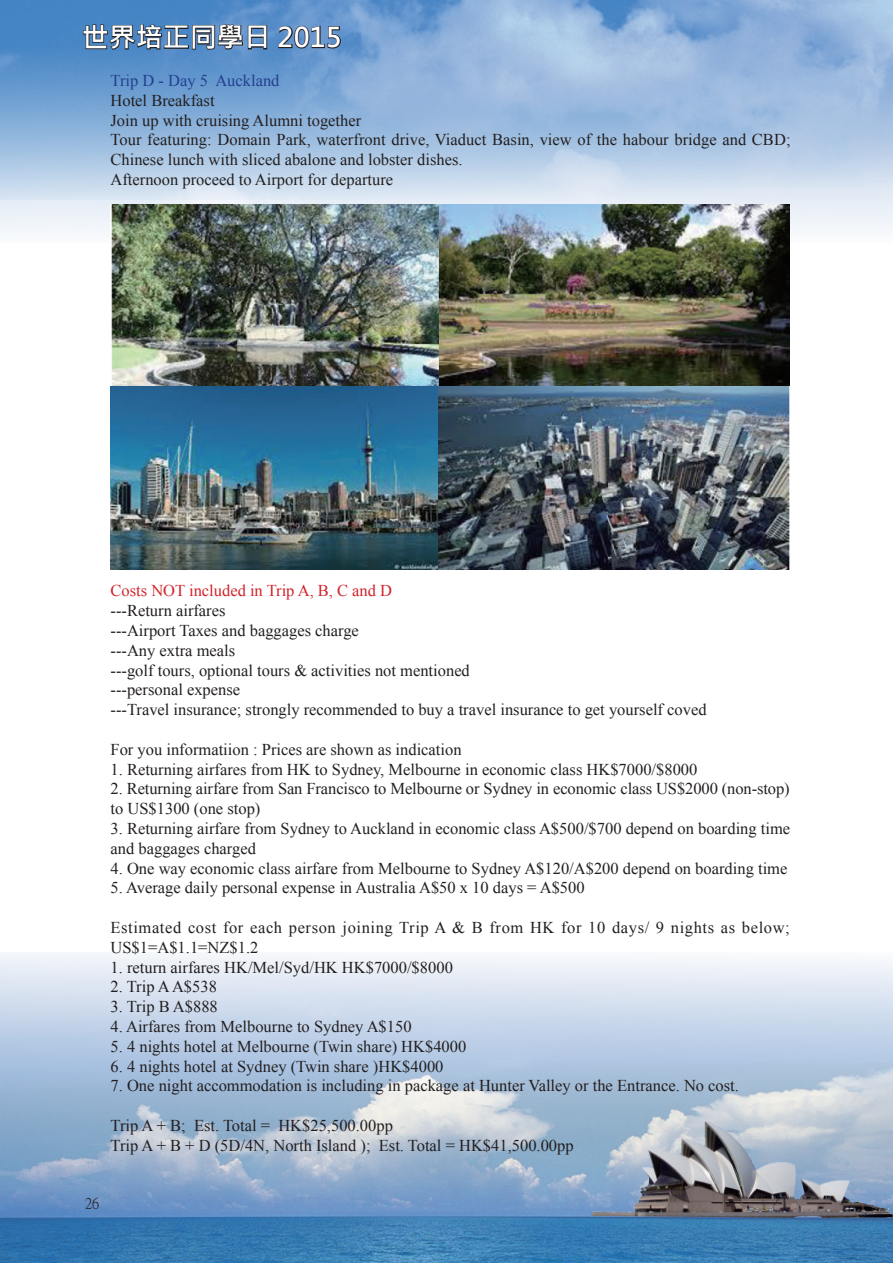
<style>
.page{position:relative;width:893px;height:1263px;background:#fff}
.page>*{position:absolute;margin:0;border:0;box-sizing:border-box;transform-origin:0 0}
.t1{font:700 27px "Microsoft Jheng Hei";color:#fff}
.t2{font:16.5px/19.8px "Times New Roman";color:#231f20}
.t3{font:16.5px/19.8px "Times New Roman";letter-spacing:.035em;color:#231f20}
.t4{font:16.5px "Times New Roman";color:#d1232a}
.t5{font:16.5px "Times New Roman";color:#253f8e}
.t6{font:15px "P Ming Li U";color:#231f20}
</style>
<div class="page">
<img style="left:0;top:952px;width:893px;height:311px">
<img style="left:0;top:0;width:893px;height:232px">
<svg style="left:82px;top:23px;width:186px;height:28px;background:#3c5c7f"></svg>
<svg style="left:277px;top:25px;width:65px;height:24px;background:#4d6d92"></svg>
<img style="left:591px;top:1120px;width:302px;height:98px">
<img style="left:111px;top:204px;width:679px;height:366px">
<h1 class="t1" style="left:82px;top:21px;width:262px">世界培正同學日 2015</h1>
<p class="t5" style="left:111px;top:69px;width:170px">Trip D - Day 5 Auckland</p>
<p class="t2" style="left:111px;top:90px;width:106px">Hotel Breakfast</p>
<p class="t2" style="left:111px;top:110px;width:252px">Join up with cruising Alumni together</p>
<p class="t2" style="left:111px;top:129px;width:681px">Tour featuring: Domain Park, waterfront drive, Viaduct Basin, view of the habour bridge and CBD;<br>Chinese lunch with sliced abalone and lobster dishes.</p>
<p class="t2" style="left:111px;top:169px;width:284px">Afternoon proceed to Airport for departure</p>
<p class="t4" style="left:111px;top:579px;width:283px">Costs NOT included in Trip A, B, C and D</p>
<p class="t2" style="left:111px;top:600px;width:116px">---Return airfares</p>
<p class="t2" style="left:111px;top:620px;width:250px">---Airport Taxes and baggages charge</p>
<p class="t2" style="left:111px;top:640px;width:126px">---Any extra meals</p>
<p class="t2" style="left:111px;top:659px;width:361px">---golf tours, optional tours &amp; activities not mentioned</p>
<p class="t2" style="left:111px;top:679px;width:131px">---personal expense</p>
<p class="t2" style="left:111px;top:699px;width:598px">---Travel insurance; strongly recommended to buy a travel insurance to get yourself coved</p>
<p class="t2" style="left:111px;top:739px;width:353px">For you informatiion : Prices are shown as indication</p>
<p class="t2" style="left:111px;top:758px;width:588px">1. Returning airfares from HK to Sydney, Melbourne in economic class HK$7000/$8000</p>
<p class="t2" style="left:111px;top:778px;width:681px">2. Returning airfare from San Francisco to Melbourne or Sydney in economic class US$2000 (non-stop) to US$1300 (one stop)</p>
<p class="t2" style="left:111px;top:818px;width:681px">3. Returning airfare from Sydney to Auckland in economic class A$500/$700 depend on boarding time and baggages charged</p>
<p class="t2" style="left:111px;top:857px;width:678px">4. One way economic class airfare from Melbourne to Sydney A$120/A$200 depend on boarding time</p>
<p class="t2" style="left:111px;top:877px;width:476px">5. Average daily personal expense in Australia A$50 x 10 days = A$500</p>
<p class="t3" style="left:111px;top:917px;width:681px">Estimated cost for each person joining Trip A &amp; B from HK for 10 days/ 9 nights as below;<br>US$1=A$1.1=NZ$1.2</p>
<p class="t2" style="left:111px;top:956px;width:344px">1. return airfares HK/Mel/Syd/HK HK$7000/$8000</p>
<p class="t2" style="left:111px;top:976px;width:108px">2. Trip A A$538</p>
<p class="t2" style="left:111px;top:996px;width:109px">3. Trip B A$888</p>
<p class="t2" style="left:111px;top:1016px;width:303px">4. Airfares from Melbourne to Sydney A$150</p>
<p class="t2" style="left:111px;top:1036px;width:357px">5. 4 nights hotel at Melbourne (Twin share) HK$4000</p>
<p class="t2" style="left:111px;top:1055px;width:334px">6. 4 nights hotel at Sydney (Twin share )HK$4000</p>
<p class="t2" style="left:111px;top:1075px;width:630px">7. One night accommodation is including in package at Hunter Valley or the Entrance. No cost.</p>
<p class="t2" style="left:111px;top:1115px;width:284px">Trip A + B; Est. Total = HK$25,500.00pp</p>
<p class="t2" style="left:111px;top:1135px;width:465px">Trip A + B + D (5D/4N, North Island ); Est. Total = HK$41,500.00pp</p>
<p class="t6" style="left:85px;top:1196px;width:16px">26</p>
</div>
